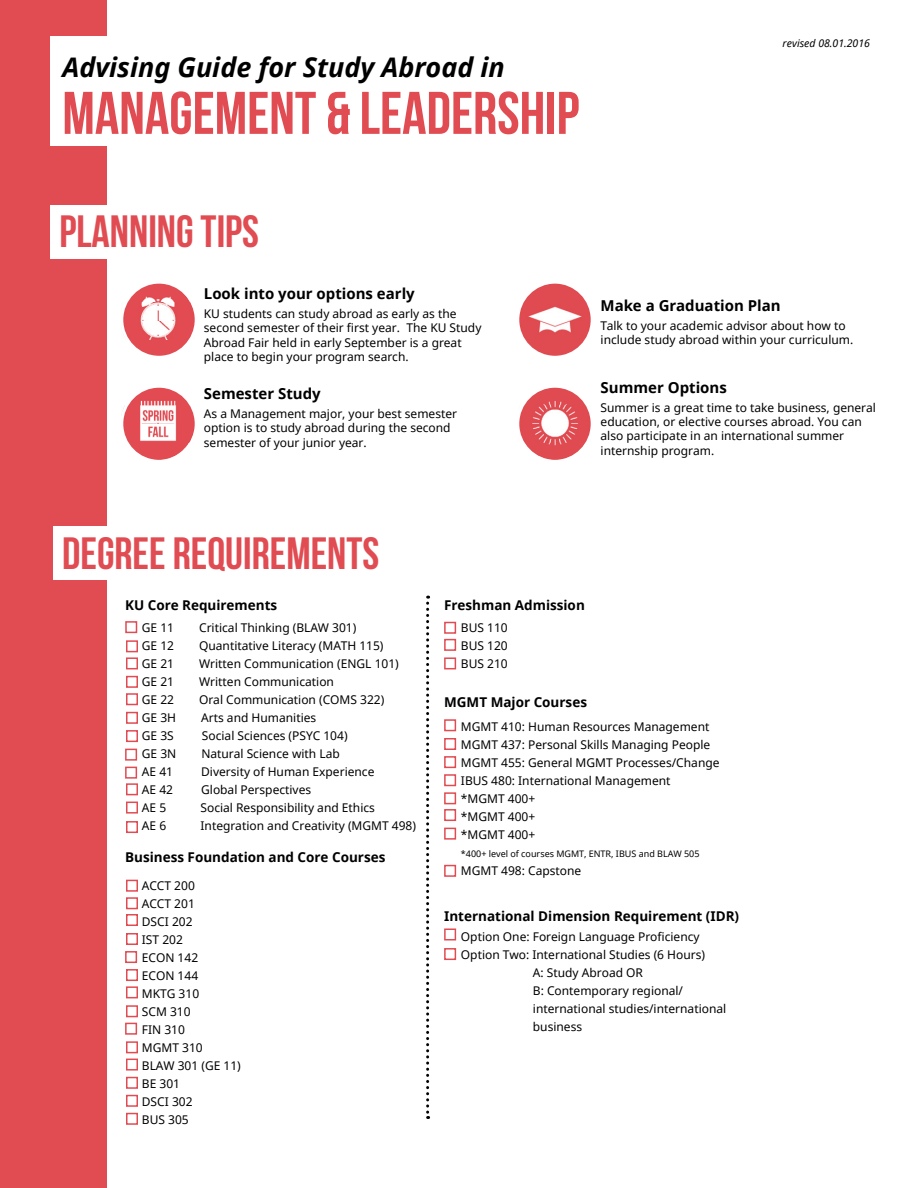
<style>
.page{position:relative;width:918px;height:1188px;background:#fff}
.page>*{position:absolute;margin:0;border:0;box-sizing:border-box;transform-origin:0 0}
.t1{font:700 60px "Bebas Neue";color:#e14b52}
.t2{font:700 45px "Bebas Neue";color:#e14b52}
.t3{font:italic 700 27px "Noto Sans";color:#000}
.t4{font:700 15px "Noto Sans";color:#000}
.t5{font:700 13.5px "Noto Sans";color:#000}
.t6{font:12px/18px "Noto Sans";color:#000}
.t7{font:italic 10.5px "Noto Sans";color:#000}
.t8{font:9px "Noto Sans";color:#000}
</style>
<div class="page">
<div style="left:0;top:0;width:106px;height:1188px;background:#e14b52"></div>
<div style="left:0;top:0;width:107px;height:1188px;border:2px solid #e14b52"></div>
<div style="left:50px;top:205px;width:241px;height:54px;background:#fff"></div>
<img style="left:124px;top:285px;width:70px;height:70px">
<img style="left:520px;top:285px;width:70px;height:70px">
<img style="left:124px;top:389px;width:70px;height:70px">
<img style="left:520px;top:389px;width:70px;height:70px">
<div style="left:50px;top:36px;width:544px;height:110px;background:#fff"></div>
<div style="left:120px;top:385px;width:78px;height:78px;border:3px solid #fff;border-radius:50%"></div>
<div style="left:120px;top:281px;width:78px;height:78px;border:3px solid #fff;border-radius:50%"></div>
<div style="left:516px;top:281px;width:78px;height:78px;border:3px solid #fff;border-radius:50%"></div>
<div style="left:516px;top:385px;width:78px;height:78px;border:3px solid #fff;border-radius:50%"></div>
<svg style="left:426px;top:596px;width:3px;height:523px"></svg>
<div style="left:53px;top:526px;width:358px;height:54px;background:#fff"></div>
<div style="left:444px;top:622px;width:12px;height:12px;border:2px solid #e14b52"></div>
<div style="left:444px;top:639px;width:12px;height:12px;border:2px solid #e14b52"></div>
<div style="left:444px;top:657px;width:12px;height:12px;border:2px solid #e14b52"></div>
<div style="left:444px;top:719px;width:12px;height:12px;border:2px solid #e14b52"></div>
<div style="left:444px;top:738px;width:12px;height:12px;border:2px solid #e14b52"></div>
<div style="left:444px;top:756px;width:12px;height:12px;border:2px solid #e14b52"></div>
<div style="left:444px;top:774px;width:12px;height:12px;border:2px solid #e14b52"></div>
<div style="left:444px;top:792px;width:12px;height:12px;border:2px solid #e14b52"></div>
<div style="left:444px;top:809px;width:12px;height:12px;border:2px solid #e14b52"></div>
<div style="left:444px;top:828px;width:12px;height:12px;border:2px solid #e14b52"></div>
<div style="left:444px;top:865px;width:12px;height:12px;border:2px solid #e14b52"></div>
<div style="left:444px;top:928px;width:12px;height:12px;border:2px solid #e14b52"></div>
<div style="left:444px;top:948px;width:12px;height:12px;border:2px solid #e14b52"></div>
<div style="left:125px;top:621px;width:12px;height:12px;border:2px solid #e14b52"></div>
<div style="left:126px;top:640px;width:12px;height:12px;border:2px solid #e14b52"></div>
<div style="left:126px;top:657px;width:12px;height:12px;border:2px solid #e14b52"></div>
<div style="left:126px;top:676px;width:12px;height:12px;border:2px solid #e14b52"></div>
<div style="left:126px;top:693px;width:12px;height:12px;border:2px solid #e14b52"></div>
<div style="left:126px;top:712px;width:12px;height:12px;border:2px solid #e14b52"></div>
<div style="left:126px;top:730px;width:12px;height:12px;border:2px solid #e14b52"></div>
<div style="left:125px;top:749px;width:12px;height:12px;border:2px solid #e14b52"></div>
<div style="left:125px;top:767px;width:12px;height:12px;border:2px solid #e14b52"></div>
<div style="left:126px;top:783px;width:12px;height:12px;border:2px solid #e14b52"></div>
<div style="left:126px;top:802px;width:12px;height:12px;border:2px solid #e14b52"></div>
<div style="left:126px;top:821px;width:12px;height:12px;border:2px solid #e14b52"></div>
<div style="left:126px;top:880px;width:12px;height:12px;border:2px solid #e14b52"></div>
<div style="left:126px;top:897px;width:12px;height:12px;border:2px solid #e14b52"></div>
<div style="left:126px;top:914px;width:12px;height:12px;border:2px solid #e14b52"></div>
<div style="left:126px;top:933px;width:12px;height:12px;border:2px solid #e14b52"></div>
<div style="left:125px;top:951px;width:12px;height:12px;border:2px solid #e14b52"></div>
<div style="left:126px;top:969px;width:12px;height:12px;border:2px solid #e14b52"></div>
<div style="left:126px;top:986px;width:12px;height:12px;border:2px solid #e14b52"></div>
<div style="left:126px;top:1005px;width:12px;height:12px;border:2px solid #e14b52"></div>
<div style="left:125px;top:1023px;width:12px;height:12px;border:2px solid #e14b52"></div>
<div style="left:126px;top:1041px;width:12px;height:12px;border:2px solid #e14b52"></div>
<div style="left:126px;top:1059px;width:12px;height:12px;border:2px solid #e14b52"></div>
<div style="left:126px;top:1077px;width:12px;height:12px;border:2px solid #e14b52"></div>
<div style="left:126px;top:1095px;width:12px;height:12px;border:2px solid #e14b52"></div>
<div style="left:126px;top:1113px;width:12px;height:12px;border:2px solid #e14b52"></div>
<h3 class="t3" style="left:62px;top:48px;width:444px">Advising Guide for Study Abroad in</h3>
<h1 class="t1" style="left:62px;top:80px;width:518px">MANAGEMENT &amp; LEADERSHIP</h1>
<p class="t7" style="left:782px;top:36px;width:89px">revised 08.01.2016</p>
<h2 class="t2" style="left:59px;top:207px;width:201px">PLANNING TIPS</h2>
<p class="t4" style="left:204px;top:283px;width:212px">Look into your options early</p>
<p class="t6" style="left:204px;top:306px;width:279px;line-height:14.4px">KU students can study abroad as early as the second semester of their first year. The KU Study Abroad Fair held in early September is a great place to begin your program search.</p>
<p class="t4" style="left:204px;top:383px;width:118px">Semester Study</p>
<p class="t6" style="left:204px;top:406px;width:255px;line-height:14.4px">As a Management major, your best semester option is to study abroad during the second semester of your junior year.</p>
<p class="t4" style="left:601px;top:295px;width:182px">Make a Graduation Plan</p>
<p class="t6" style="left:601px;top:318px;width:254px;line-height:14.4px">Talk to your academic advisor about how to include study abroad within your curriculum.</p>
<p class="t4" style="left:601px;top:377px;width:128px">Summer Options</p>
<p class="t6" style="left:601px;top:400px;width:277px;line-height:14.4px">Summer is a great time to take business, general education, or elective courses abroad. You can also participate in an international summer internship program.</p>
<h2 class="t2" style="left:62px;top:529px;width:319px">DEGREE REQUIREMENTS</h2>
<p class="t5" style="left:125px;top:596px;width:154px">KU Core Requirements</p>
<p class="t5" style="left:444px;top:596px;width:142px">Freshman Admission</p>
<p class="t6" style="left:142px;top:618px;width:34px">GE 11</p>
<p class="t6" style="left:199px;top:618px;width:159px">Critical Thinking (BLAW 301)</p>
<p class="t6" style="left:142px;top:636px;width:34px">GE 12</p>
<p class="t6" style="left:199px;top:636px;width:186px">Quantitative Literacy (MATH 115)</p>
<p class="t6" style="left:142px;top:654px;width:34px">GE 21</p>
<p class="t6" style="left:199px;top:654px;width:201px">Written Communication (ENGL 101)</p>
<p class="t6" style="left:142px;top:672px;width:34px">GE 21</p>
<p class="t6" style="left:199px;top:672px;width:136px">Written Communication</p>
<p class="t6" style="left:142px;top:690px;width:34px">GE 22</p>
<p class="t6" style="left:199px;top:690px;width:187px">Oral Communication (COMS 322)</p>
<p class="t6" style="left:142px;top:708px;width:36px">GE 3H</p>
<p class="t6" style="left:201px;top:708px;width:117px">Arts and Humanities</p>
<p class="t6" style="left:142px;top:726px;width:33px">GE 3S</p>
<p class="t6" style="left:202px;top:726px;width:147px">Social Sciences (PSYC 104)</p>
<p class="t6" style="left:142px;top:744px;width:36px">GE 3N</p>
<p class="t6" style="left:201px;top:744px;width:140px">Natural Science with Lab</p>
<p class="t6" style="left:142px;top:762px;width:33px">AE 41</p>
<p class="t6" style="left:201px;top:762px;width:175px">Diversity of Human Experience</p>
<p class="t6" style="left:142px;top:780px;width:33px">AE 42</p>
<p class="t6" style="left:201px;top:780px;width:112px">Global Perspectives</p>
<p class="t6" style="left:142px;top:798px;width:26px">AE 5</p>
<p class="t6" style="left:201px;top:798px;width:176px">Social Responsibility and Ethics</p>
<p class="t6" style="left:142px;top:816px;width:26px">AE 6</p>
<p class="t6" style="left:201px;top:816px;width:217px">Integration and Creativity (MGMT 498)</p>
<p class="t5" style="left:125px;top:847px;width:262px">Business Foundation and Core Courses</p>
<p class="t6" style="left:142px;top:876px;width:100px">ACCT 200<br>ACCT 201<br>DSCI 202<br>IST 202<br>ECON 142<br>ECON 144<br>MKTG 310<br>SCM 310<br>FIN 310<br>MGMT 310<br>BLAW 301 (GE 11)<br>BE 301<br>DSCI 302<br>BUS 305</p>
<p class="t6" style="left:461px;top:619px;width:48px;text-align:justify">BUS 110<br>BUS 120<br>BUS 210</p>
<p class="t5" style="left:444px;top:692px;width:144px">MGMT Major Courses</p>
<p class="t6" style="left:461px;top:717px;width:260px">MGMT 410: Human Resources Management<br>MGMT 437: Personal Skills Managing People<br>MGMT 455: General MGMT Processes/Change<br>IBUS 480: International Management<br>*MGMT 400+<br>*MGMT 400+<br>*MGMT 400+</p>
<p class="t8" style="left:461px;top:847px;width:240px">*400+ level of courses MGMT, ENTR, IBUS and BLAW 505</p>
<p class="t6" style="left:461px;top:861px;width:122px">MGMT 498: Capstone</p>
<p class="t5" style="left:444px;top:907px;width:297px">International Dimension Requirement (IDR)</p>
<p class="t6" style="left:461px;top:928px;width:240px">Option One: Foreign Language Proficiency</p>
<p class="t6" style="left:461px;top:946px;width:246px">Option Two: International Studies (6 Hours)</p>
<p class="t6" style="left:533px;top:964px;width:112px">A: Study Abroad OR</p>
<p class="t6" style="left:533px;top:982px;width:152px">B: Contemporary regional/</p>
<p class="t6" style="left:533px;top:1000px;width:195px">international studies/international</p>
<p class="t6" style="left:533px;top:1018px;width:51px">business</p>
</div>
